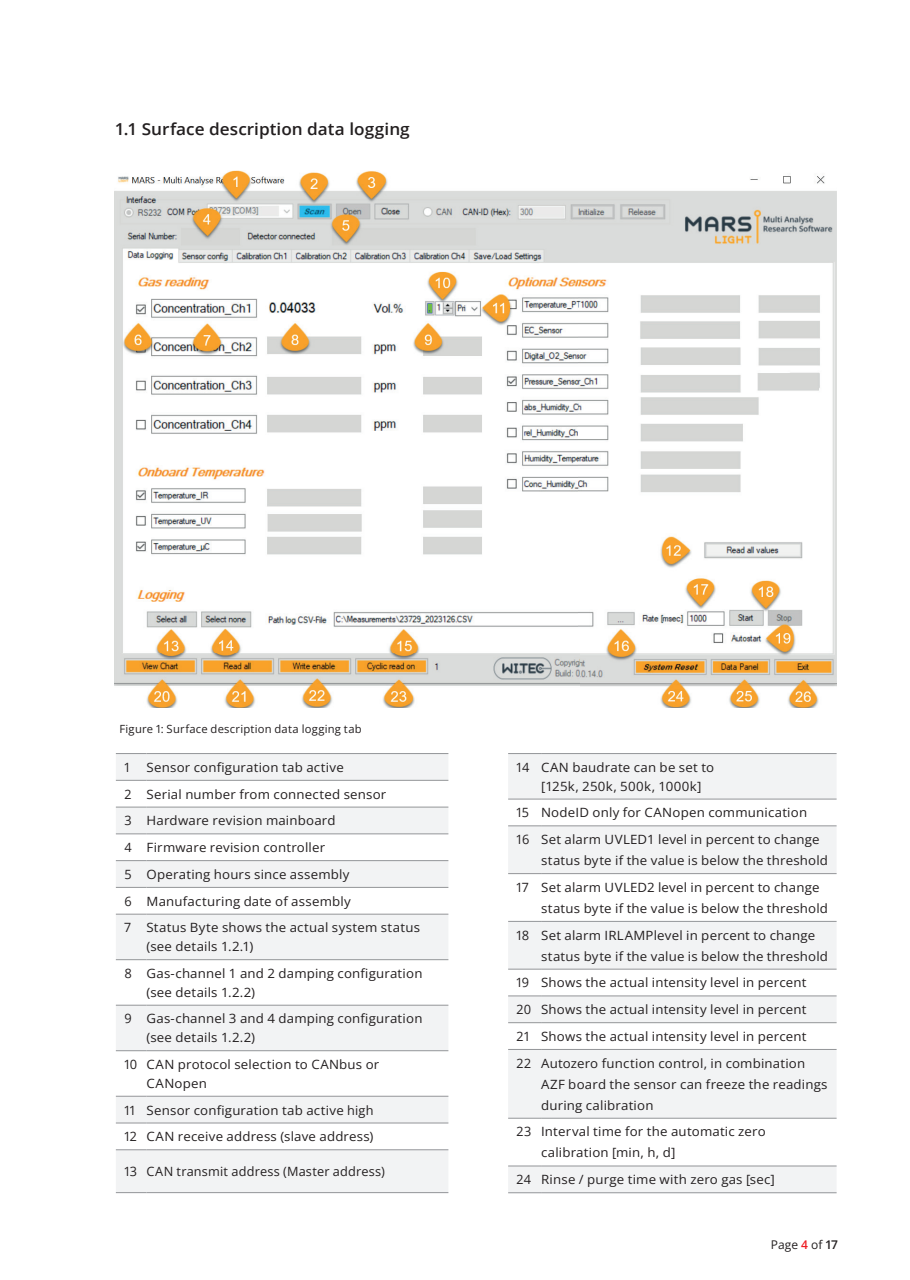
<style>
.page{position:relative;width:910px;height:1280px;background:#fff}
.page>*{position:absolute;margin:0;border:0;box-sizing:border-box;transform-origin:0 0}
.t1{font:600 16.5px "Open Sans";color:#231f20;scale:1.04 1}
.t2{font:12.75px/26.7px "Open Sans";letter-spacing:.015em;color:#231f20;scale:1.04 1}
.t3{font:12.75px/18.8px "Open Sans";letter-spacing:.015em;color:#231f20}
.t4{font:12px "Open Sans";letter-spacing:.01em;color:#231f20}
.t5{font:11.25px "Open Sans";letter-spacing:.02em;color:#231f20}
.s1{font-weight:600;color:#ee1d23}
.s2{font-weight:600}
</style>
<div class="page">
<img style="left:115px;top:170px;width:722px;height:537px">
<div style="left:116px;top:754px;width:332px;height:438px;background:#f2f3f4"></div>
<svg style="left:116px;top:781px;width:332px;height:368px"></svg>
<hr style="left:116px;top:753px;width:31px;height:1px;background:#939598">
<hr style="left:147px;top:753px;width:301px;height:1px;background:#939598">
<hr style="left:116px;top:780px;width:31px;height:1px;background:#939598">
<hr style="left:147px;top:780px;width:301px;height:1px;background:#939598">
<hr style="left:116px;top:807px;width:31px;height:1px;background:#939598">
<hr style="left:147px;top:807px;width:301px;height:1px;background:#939598">
<hr style="left:116px;top:834px;width:31px;height:1px;background:#939598">
<hr style="left:147px;top:834px;width:301px;height:1px;background:#939598">
<hr style="left:116px;top:860px;width:31px;height:1px;background:#939598">
<hr style="left:147px;top:860px;width:301px;height:1px;background:#939598">
<hr style="left:116px;top:887px;width:31px;height:1px;background:#939598">
<hr style="left:147px;top:887px;width:301px;height:1px;background:#939598">
<hr style="left:116px;top:914px;width:31px;height:1px;background:#939598">
<hr style="left:147px;top:914px;width:301px;height:1px;background:#939598">
<hr style="left:116px;top:959px;width:31px;height:1px;background:#939598">
<hr style="left:147px;top:959px;width:301px;height:1px;background:#939598">
<hr style="left:116px;top:1005px;width:31px;height:1px;background:#939598">
<hr style="left:147px;top:1005px;width:301px;height:1px;background:#939598">
<hr style="left:116px;top:1050px;width:31px;height:1px;background:#939598">
<hr style="left:147px;top:1050px;width:301px;height:1px;background:#939598">
<hr style="left:116px;top:1096px;width:31px;height:1px;background:#939598">
<hr style="left:147px;top:1096px;width:301px;height:1px;background:#939598">
<hr style="left:116px;top:1123px;width:31px;height:1px;background:#939598">
<hr style="left:147px;top:1123px;width:301px;height:1px;background:#939598">
<hr style="left:116px;top:1149px;width:31px;height:1px;background:#939598">
<hr style="left:147px;top:1149px;width:301px;height:1px;background:#939598">
<hr style="left:116px;top:1192px;width:31px;height:1px;background:#939598">
<hr style="left:147px;top:1192px;width:301px;height:1px;background:#939598">
<div style="left:508px;top:754px;width:329px;height:438px;background:#f2f3f4"></div>
<svg style="left:508px;top:800px;width:329px;height:366px;fill:#f2f3f4"></svg>
<hr style="left:508px;top:753px;width:33px;height:1px;background:#939598">
<hr style="left:541px;top:753px;width:296px;height:1px;background:#939598">
<hr style="left:508px;top:799px;width:33px;height:1px;background:#939598">
<hr style="left:541px;top:799px;width:296px;height:1px;background:#939598">
<hr style="left:508px;top:825px;width:33px;height:1px;background:#939598">
<hr style="left:541px;top:825px;width:296px;height:1px;background:#939598">
<hr style="left:508px;top:873px;width:33px;height:1px;background:#939598">
<hr style="left:541px;top:873px;width:296px;height:1px;background:#939598">
<hr style="left:508px;top:921px;width:33px;height:1px;background:#939598">
<hr style="left:541px;top:921px;width:296px;height:1px;background:#939598">
<hr style="left:508px;top:969px;width:33px;height:1px;background:#939598">
<hr style="left:541px;top:969px;width:296px;height:1px;background:#939598">
<hr style="left:508px;top:996px;width:33px;height:1px;background:#939598">
<hr style="left:541px;top:996px;width:296px;height:1px;background:#939598">
<hr style="left:508px;top:1022px;width:33px;height:1px;background:#939598">
<hr style="left:541px;top:1022px;width:296px;height:1px;background:#939598">
<hr style="left:508px;top:1049px;width:33px;height:1px;background:#939598">
<hr style="left:541px;top:1049px;width:296px;height:1px;background:#939598">
<hr style="left:508px;top:1118px;width:33px;height:1px;background:#939598">
<hr style="left:541px;top:1118px;width:296px;height:1px;background:#939598">
<hr style="left:508px;top:1166px;width:33px;height:1px;background:#939598">
<hr style="left:541px;top:1166px;width:296px;height:1px;background:#939598">
<hr style="left:508px;top:1192px;width:33px;height:1px;background:#939598">
<hr style="left:541px;top:1192px;width:296px;height:1px;background:#939598">
<p class="t1" style="left:115px;top:117px;width:285px">1.1 Surface description data logging</p>
<p class="t5" style="left:119px;top:721px;width:244px">Figure 1: Surface description data logging tab</p>
<p class="t3" style="left:124px;top:757px;width:7px">1</p>
<p class="t2" style="left:124px;top:753px;width:286px;text-indent:22px">Sensor configuration tab active<br>2 Serial number from connected sensor<br>3 Hardware revision mainboard<br>4 Firmware revision controller<br>5 Operating hours since assembly<br>6 Manufacturing date of assembly<br>7 Status Byte shows the actual system status</p>
<p class="t2" style="left:124px;top:933px;width:288px;text-indent:22px">(see details 1.2.1)<br>8 Gas-channel 1 and 2 damping configuration</p>
<p class="t2" style="left:124px;top:978px;width:288px;text-indent:22px">(see details 1.2.2)<br>9 Gas-channel 3 and 4 damping configuration</p>
<p class="t2" style="left:124px;top:1024px;width:247px;text-indent:22px">(see details 1.2.2)<br>10 CAN protocol selection to CANbus or</p>
<p class="t2" style="left:124px;top:1069px;width:241px;text-indent:22px">CANopen<br>11 Sensor configuration tab active high<br>12 CAN receive address (slave address)</p>
<p class="t3" style="left:124px;top:1162px;width:262px">13 CAN transmit address (Master address)</p>
<p class="t3" style="left:541px;top:757px;width:175px;text-indent:-24px">14 CAN baudrate can be set to [125k, 250k, 500k, 1000k]</p>
<p class="t3" style="left:517px;top:799px;width:304px;line-height:26.7px">15 NodeID only for CANopen communication<br>16 Set alarm UVLED1 level in percent to change</p>
<p class="t2" style="left:517px;top:847px;width:301px;text-indent:24px">status byte if the value is below the threshold<br>17 Set alarm UVLED2 level in percent to change</p>
<p class="t2" style="left:517px;top:894px;width:301px;text-indent:24px">status byte if the value is below the threshold<br>18 Set alarm IRLAMPlevel in percent to change</p>
<p class="t2" style="left:517px;top:942px;width:301px;text-indent:24px">status byte if the value is below the threshold 19 Shows the actual intensity level in percent<br>20 Shows the actual intensity level in percent<br>21 Shows the actual intensity level in percent<br>22 Autozero function control, in combination</p>
<p class="t2" style="left:541px;top:1073px;width:277px;line-height:21px">AZF board the sensor can freeze the readings during calibration</p>
<p class="t3" style="left:541px;top:1121px;width:226px;line-height:21px;text-indent:-24px">23 Interval time for the automatic zero calibration [min, h, d]</p>
<p class="t3" style="left:517px;top:1170px;width:260px">24 Rinse / purge time with zero gas [sec]</p>
<p class="t4" style="left:771px;top:1236px;width:69px">Page <span class="s1">4</span> of <span class="s2">17</span></p>
</div>
